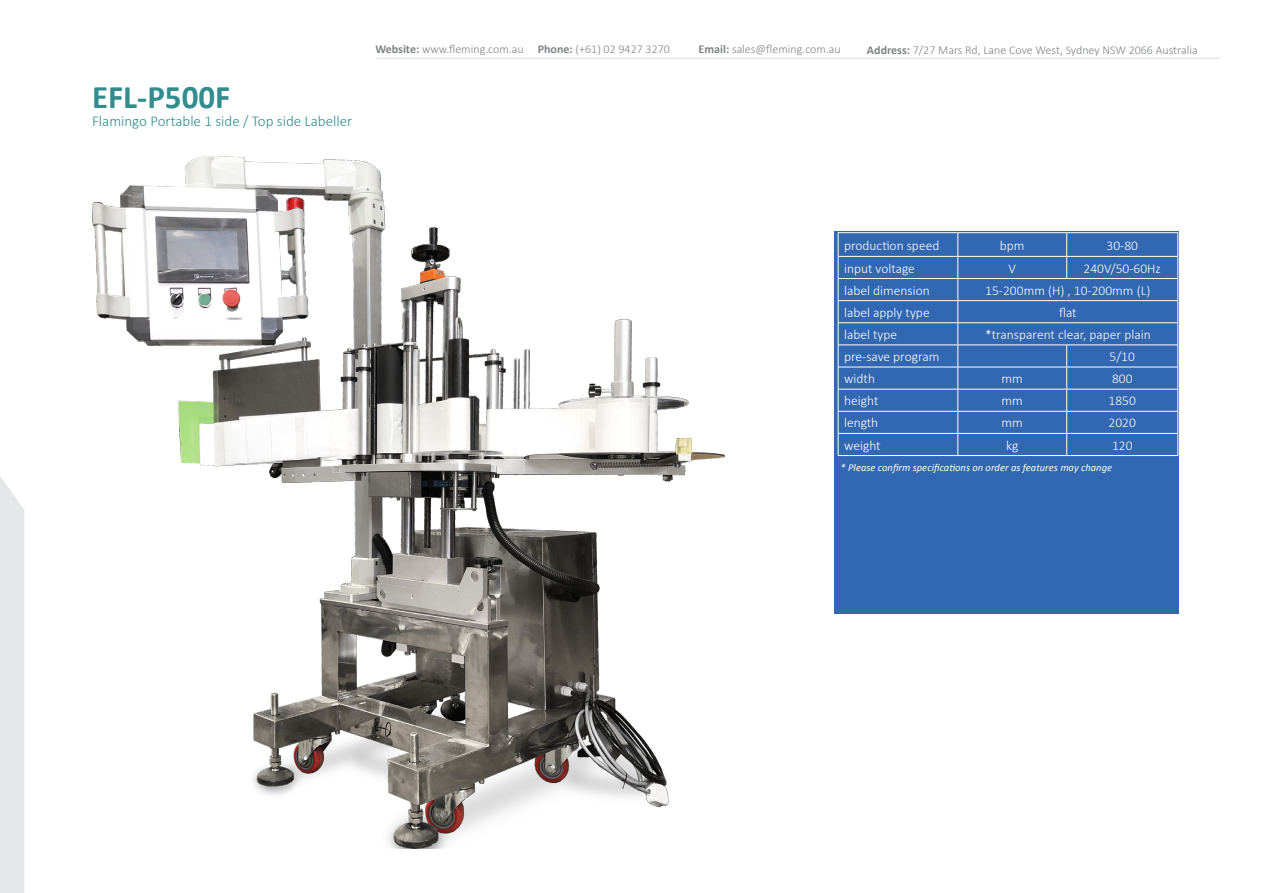
<style>
.page{position:relative;width:1263px;height:893px;background:#fff}
.page>*{position:absolute;margin:0;border:0;box-sizing:border-box;transform-origin:0 0}
.t1{font:700 33px "Calibri";color:#318d8e}
.t2{font:300 15px "Calibri";color:#2f8c8e}
.t3{font:300 13.5px "Calibri";color:#fff}
.t4{font:300 12px "Calibri";color:#808285}
.t5{font:italic 10.5px "Calibri";color:#fff}
.s1{font-weight:700}
</style>
<div class="page">
<hr style="left:377px;top:58px;width:843px;height:1px;background:#e6e7e9">
<div style="left:834px;top:231px;width:345px;height:382px;background:#3268b2"></div>
<div style="left:0;top:477px;width:24px;height:416px;background:#e6e7e9"></div>
<img style="left:92px;top:156px;width:632px;height:693px">
<hr style="left:838px;top:232px;width:120px;height:1px;background:#fff">
<hr style="left:958px;top:232px;width:109px;height:1px;background:#fff">
<hr style="left:1067px;top:232px;width:111px;height:1px;background:#fff">
<hr style="left:838px;top:256px;width:120px;height:1px;background:#fff">
<hr style="left:958px;top:256px;width:109px;height:1px;background:#fff">
<hr style="left:1067px;top:256px;width:110px;height:1px;background:#fff">
<hr style="left:838px;top:278px;width:120px;height:1px;background:#fff">
<hr style="left:958px;top:278px;width:109px;height:1px;background:#fff">
<hr style="left:1067px;top:278px;width:110px;height:1px;background:#fff">
<hr style="left:838px;top:300px;width:120px;height:1px;background:#fff">
<hr style="left:958px;top:300px;width:109px;height:1px;background:#fff">
<hr style="left:1067px;top:300px;width:110px;height:1px;background:#fff">
<hr style="left:838px;top:322px;width:120px;height:1px;background:#fff">
<hr style="left:958px;top:322px;width:109px;height:1px;background:#fff">
<hr style="left:1067px;top:322px;width:110px;height:1px;background:#fff">
<hr style="left:838px;top:344px;width:120px;height:1px;background:#fff">
<hr style="left:958px;top:344px;width:109px;height:1px;background:#fff">
<hr style="left:1067px;top:344px;width:110px;height:1px;background:#fff">
<hr style="left:838px;top:367px;width:120px;height:1px;background:#fff">
<hr style="left:958px;top:367px;width:109px;height:1px;background:#fff">
<hr style="left:1067px;top:367px;width:110px;height:1px;background:#fff">
<hr style="left:838px;top:389px;width:120px;height:1px;background:#fff">
<hr style="left:958px;top:389px;width:109px;height:1px;background:#fff">
<hr style="left:1067px;top:389px;width:110px;height:1px;background:#fff">
<hr style="left:838px;top:411px;width:120px;height:1px;background:#fff">
<hr style="left:958px;top:411px;width:109px;height:1px;background:#fff">
<hr style="left:1067px;top:411px;width:110px;height:1px;background:#fff">
<hr style="left:838px;top:433px;width:120px;height:1px;background:#fff">
<hr style="left:958px;top:433px;width:109px;height:1px;background:#fff">
<hr style="left:1067px;top:433px;width:110px;height:1px;background:#fff">
<hr style="left:838px;top:455px;width:120px;height:1px;background:#fff">
<hr style="left:958px;top:455px;width:109px;height:1px;background:#fff">
<hr style="left:1067px;top:455px;width:111px;height:1px;background:#fff">
<svg style="left:1066px;top:233px;width:1px;height:45px"></svg>
<svg style="left:838px;top:233px;width:1px;height:222px"></svg>
<svg style="left:957px;top:233px;width:1px;height:222px"></svg>
<svg style="left:1066px;top:345px;width:1px;height:110px"></svg>
<svg style="left:1177px;top:233px;width:1px;height:222px"></svg>
<p class="t1" style="left:92px;top:76px;width:140px">EFL-P500F</p>
<p class="t2" style="left:92px;top:111px;width:262px">Flamingo Portable 1 side / Top side Labeller</p>
<p class="t4" style="left:375px;top:42px;width:296px"><span class="s1">Website:</span> www.fleming.com.au <span class="s1">Phone:</span> (+61) 02 9427 3270</p>
<p class="t4" style="left:698px;top:42px;width:144px"><span class="s1">Email:</span> sales@fleming.com.au</p>
<p class="t4" style="left:867px;top:42px;width:332px"><span class="s1">Address:</span> 7/27 Mars Rd, Lane Cove West, Sydney NSW 2066 Australia</p>
<p class="t3" style="left:844px;top:237px;width:97px">production speed</p>
<p class="t3" style="left:1000px;top:237px;width:26px">bpm</p>
<p class="t3" style="left:1106px;top:237px;width:33px">30-80</p>
<p class="t3" style="left:844px;top:260px;width:72px">input voltage</p>
<p class="t3" style="left:1008px;top:260px;width:9px">V</p>
<p class="t3" style="left:1083px;top:260px;width:79px">240V/50-60Hz</p>
<p class="t3" style="left:844px;top:282px;width:87px">label dimension</p>
<p class="t3" style="left:985px;top:282px;width:167px">15-200mm (H) , 10-200mm (L)</p>
<p class="t3" style="left:844px;top:304px;width:87px">label apply type</p>
<p class="t3" style="left:1059px;top:304px;width:19px">flat</p>
<p class="t3" style="left:844px;top:326px;width:55px">label type</p>
<p class="t3" style="left:985px;top:326px;width:167px">*transparent clear, paper plain</p>
<p class="t3" style="left:844px;top:348px;width:97px">pre-save program</p>
<p class="t3" style="left:1109px;top:348px;width:27px">5/10</p>
<p class="t3" style="left:844px;top:370px;width:32px">width</p>
<p class="t3" style="left:1001px;top:370px;width:23px">mm</p>
<p class="t3" style="left:1112px;top:370px;width:22px">800</p>
<p class="t3" style="left:844px;top:392px;width:36px">height</p>
<p class="t3" style="left:1001px;top:392px;width:23px">mm</p>
<p class="t3" style="left:1108px;top:392px;width:29px">1850</p>
<p class="t3" style="left:844px;top:415px;width:36px">length</p>
<p class="t3" style="left:1001px;top:415px;width:23px">mm</p>
<p class="t3" style="left:1108px;top:415px;width:29px">2020</p>
<p class="t3" style="left:844px;top:437px;width:38px">weight</p>
<p class="t3" style="left:1006px;top:437px;width:14px">kg</p>
<p class="t3" style="left:1112px;top:437px;width:22px">120</p>
<p class="t5" style="left:841px;top:460px;width:273px">* Please confirm specifications on order as features may change</p>
</div>
